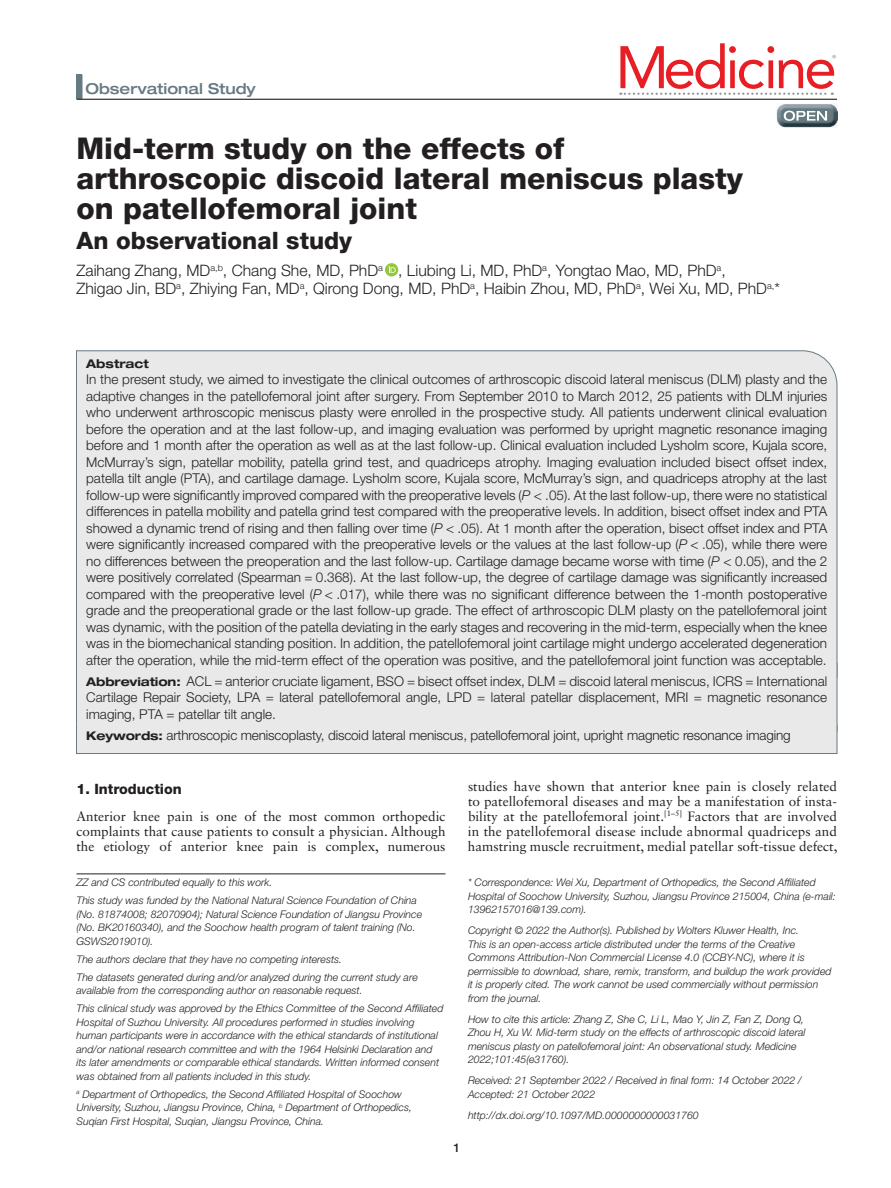
<style>
.page{position:relative;width:891px;height:1188px;background:#fff}
.page>*{position:absolute;margin:0;border:0;box-sizing:border-box;transform-origin:0 0}
.t1{font:59.4px "Avenir";letter-spacing:-.06em;color:#e71e24}
.t2{font:800 30px/30px "Helvetica Neue LT Std";color:#231f20}
.t3{font:800 24px "Helvetica Neue LT Std";color:#231f20}
.t4{font:300 15.75px/18px "Helvetica Neue LT Std";color:#231f20}
.t5{font:500 expanded 15px "Helvetica Neue LT Std";color:#667981}
.t6{font:800 14.25px "Helvetica Neue LT Std";color:#231f20}
.t7{font:300 13.5px/16.5px "Helvetica Neue LT Std";letter-spacing:-.01em;color:#231f20;text-align:justify}
.t8{font:13.5px/15px "Sabon LT Std";color:#231f20;text-align:justify}
.t9{font:700 expanded 12px "Helvetica Neue LT Std";color:#231f20}
.t10{font:500 12px "Helvetica Neue LT Std";color:#231f20}
.t11{font:italic 300 10.5px/13.5px "Helvetica Neue LT Std";color:#231f20}
.t12{font:500 10.35px "Akzidenz Grotesk BE";color:#909295}
.s1{font-style:italic}
.s2{font-weight:700;font-stretch:expanded;font-size:12px}
</style>
<div class="page">
<div style="left:76px;top:74px;width:6px;height:25px;background:#677981"></div>
<hr style="left:76px;top:99px;width:761px;height:1px;background:#231f20">
<img style="left:776px;top:104px;width:61px;height:24px">
<svg style="left:784px;top:111px;width:43px;height:10px"></svg>
<svg style="left:620px;top:93px;width:213px;height:2px"></svg>
<div style="left:76px;top:350px;width:762px;height:329px;background:#e9e9e9"></div>
<div style="left:76px;top:663px;width:761px;height:70px;background:#e9e9e9"></div>
<div style="left:76px;top:724px;width:761px;height:30px;background:#e9e9e9"></div>
<div style="left:76px;top:724px;width:761px;height:30px;border:1px solid #677981"></div>
<div style="left:385px;top:263px;width:13px;height:13px;background:#93c73e;border-radius:50%"></div>
<svg style="left:389px;top:266px;width:7px;height:7px"></svg>
<hr style="left:76px;top:874px;width:370px;height:1px;background:#231f20">
<p class="t5" style="left:86px;top:80px;width:172px">Observational Study</p>
<h1 class="t1" style="left:615px;top:33px;width:223px">Medicine</h1>
<p class="t12" style="left:832px;top:52px;width:6px">®</p>
<h2 class="t2" style="left:76px;top:134px;width:668px">Mid-term study on the effects of arthroscopic discoid lateral meniscus plasty on patellofemoral joint</h2>
<h3 class="t3" style="left:76px;top:227px;width:277px">An observational study</h3>
<p class="t4" style="left:76px;top:261px;width:705px">Zaihang Zhang, MD<sup>a,b</sup>, Chang She, MD, PhD<sup>a</sup> , Liubing Li, MD, PhD<sup>a</sup>, Yongtao Mao, MD, PhD<sup>a</sup>,<br>Zhigao Jin, BD<sup>a</sup>, Zhiying Fan, MD<sup>a</sup>, Qirong Dong, MD, PhD<sup>a</sup>, Haibin Zhou, MD, PhD<sup>a</sup>, Wei Xu, MD, PhD<sup>a,</sup>*</p>
<p class="t9" style="left:86px;top:356px;width:64px">Abstract</p>
<p class="t7" style="left:86px;top:371px;width:743px">In the present study, we aimed to investigate the clinical outcomes of arthroscopic discoid lateral meniscus (DLM) plasty and the adaptive changes in the patellofemoral joint after surgery. From September 2010 to March 2012, 25 patients with DLM injuries who underwent arthroscopic meniscus plasty were enrolled in the prospective study. All patients underwent clinical evaluation before the operation and at the last follow-up, and imaging evaluation was performed by upright magnetic resonance imaging before and 1 month after the operation as well as at the last follow-up. Clinical evaluation included Lysholm score, Kujala score, McMurray’s sign, patellar mobility, patella grind test, and quadriceps atrophy. Imaging evaluation included bisect offset index, patella tilt angle (PTA), and cartilage damage. Lysholm score, Kujala score, McMurray’s sign, and quadriceps atrophy at the last follow-up were significantly improved compared with the preoperative levels (<span class="s1">P</span> &lt; .05). At the last follow-up, there were no statistical differences in patella mobility and patella grind test compared with the preoperative levels. In addition, bisect offset index and PTA showed a dynamic trend of rising and then falling over time (<span class="s1">P</span> &lt; .05). At 1 month after the operation, bisect offset index and PTA were significantly increased compared with the preoperative levels or the values at the last follow-up (<span class="s1">P</span> &lt; .05), while there were no differences between the preoperation and the last follow-up. Cartilage damage became worse with time (<span class="s1">P</span> &lt; 0.05), and the 2 were positively correlated (Spearman = 0.368). At the last follow-up, the degree of cartilage damage was significantly increased compared with the preoperative level (<span class="s1">P</span> &lt; .017), while there was no significant difference between the 1-month postoperative grade and the preoperational grade or the last follow-up grade. The effect of arthroscopic DLM plasty on the patellofemoral joint was dynamic, with the position of the patella deviating in the early stages and recovering in the mid-term, especially when the knee was in the biomechanical standing position. In addition, the patellofemoral joint cartilage might undergo accelerated degeneration after the operation, while the mid-term effect of the operation was positive, and the patellofemoral joint function was acceptable.</p>
<p class="t7" style="left:86px;top:673px;width:743px"><span class="s2">Abbreviation:</span> ACL = anterior cruciate ligament, BSO = bisect offset index, DLM = discoid lateral meniscus, ICRS = International Cartilage Repair Society, LPA = lateral patellofemoral angle, LPD = lateral patellar displacement, MRI = magnetic resonance imaging, PTA = patellar tilt angle.</p>
<p class="t7" style="left:86px;top:727px;width:706px"><span class="s2">Keywords:</span> arthroscopic meniscoplasty, discoid lateral meniscus, patellofemoral joint, upright magnetic resonance imaging</p>
<p class="t6" style="left:76px;top:780px;width:107px">1. Introduction</p>
<p class="t8" style="left:76px;top:809px;width:371px">Anterior knee pain is one of the most common orthopedic complaints that cause patients to consult a physician. Although the etiology of anterior knee pain is complex, numerous</p>
<p class="t8" style="left:468px;top:779px;width:371px">studies have shown that anterior knee pain is closely related to patellofemoral diseases and may be a manifestation of insta&shy;bility at the patellofemoral joint.<sup>[1–5]</sup> Factors that are involved in the patellofemoral disease include abnormal quadriceps and hamstring muscle recruitment, medial patellar soft-tissue defect,</p>
<p class="t11" style="left:76px;top:873px;width:342px;line-height:18px">ZZ and CS contributed equally to this work.<br>This study was funded by the National Natural Science Foundation of China</p>
<p class="t11" style="left:76px;top:907px;width:347px">(No. 81874008; 82070904); Natural Science Foundation of Jiangsu Province (No. BK20160340), and the Soochow health program of talent training (No.<br>GSWS2019010).</p>
<p class="t11" style="left:76px;top:950px;width:343px;line-height:18px">The authors declare that they have no competing interests.<br>The datasets generated during and/or analyzed during the current study are</p>
<p class="t11" style="left:76px;top:981px;width:368px;line-height:18px">available from the corresponding author on reasonable request.<br>This clinical study was approved by the Ethics Committee of the Second Affiliated</p>
<p class="t11" style="left:76px;top:1015px;width:364px">Hospital of Suzhou University. All procedures performed in studies involving human participants were in accordance with the ethical standards of institutional and/or national research committee and with the 1964 Helsinki Declaration and its later amendments or comparable ethical standards. Written informed consent was obtained from all patients included in this study.</p>
<p class="t11" style="left:76px;top:1087px;width:337px"><sup>a</sup> Department of Orthopedics, the Second Affiliated Hospital of Soochow<br>University, Suzhou, Jiangsu Province, China, <sup>b</sup> Department of Orthopedics,<br>Suqian First Hospital, Suqian, Jiangsu Province, China.</p>
<p class="t10" style="left:453px;top:1140px;width:8px">1</p>
<p class="t11" style="left:468px;top:876px;width:369px">* Correspondence: Wei Xu, Department of Orthopedics, the Second Affiliated<br>Hospital of Soochow University, Suzhou, Jiangsu Province 215004, China (e-mail:<br>13962157016@139.com).</p>
<p class="t11" style="left:468px;top:924px;width:365px">Copyright © 2022 the Author(s). Published by Wolters Kluwer Health, Inc.<br>This is an open-access article distributed under the terms of the Creative Commons Attribution-Non Commercial License 4.0 (CCBY-NC), where it is permissible to download, share, remix, transform, and buildup the work provided it is properly cited. The work cannot be used commercially without permission from the journal.</p>
<p class="t11" style="left:468px;top:1012px;width:339px">How to cite this article: Zhang Z, She C, Li L, Mao Y, Jin Z, Fan Z, Dong Q, Zhou H, Xu W. Mid-term study on the effects of arthroscopic discoid lateral meniscus plasty on patellofemoral joint: An observational study. Medicine 2022;101:45(e31760).</p>
<p class="t11" style="left:468px;top:1074px;width:335px">Received: 21 September 2022 / Received in final form: 14 October 2022 /<br>Accepted: 21 October 2022</p>
<p class="t11" style="left:468px;top:1108px;width:232px">http://dx.doi.org/10.1097/MD.0000000000031760</p>
</div>
